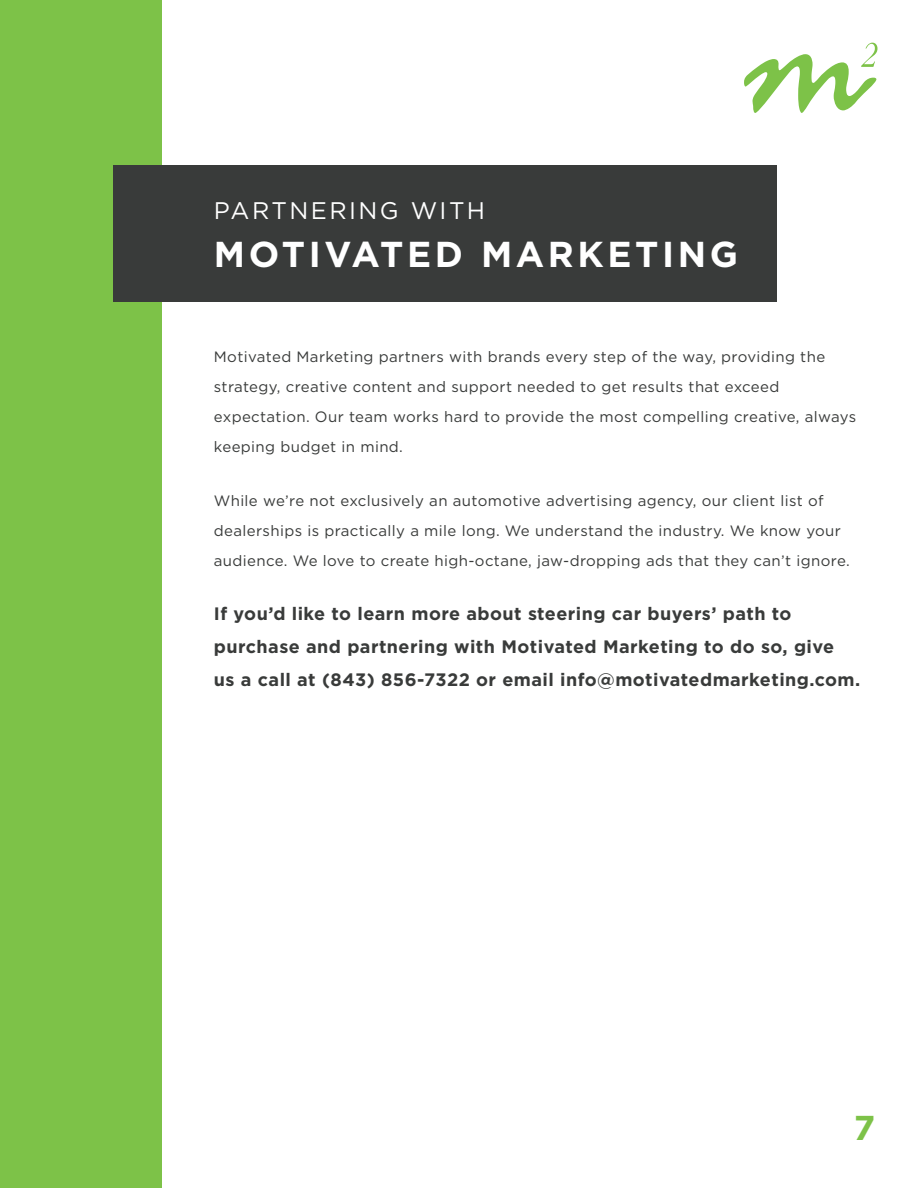
<style>
.page{position:relative;width:918px;height:1188px;background:#fff}
.page>*{position:absolute;margin:0;border:0;box-sizing:border-box;transform-origin:0 0}
.t1{font:700 36px "Gotham";letter-spacing:.1em;color:#fff}
.t2{font:700 34.5px "Gotham";color:#7dc248}
.t3{font:24px "Gotham";letter-spacing:.1em;color:#fff}
.t4{font:700 18px/33px "Gotham";letter-spacing:.025em;color:#393b3a}
.t5{font:15px/30px "Gotham";letter-spacing:.025em;color:#393b3a}
</style>
<div class="page">
<div style="left:0;top:0;width:162px;height:1188px;background:#7dc248"></div>
<svg style="left:744px;top:43px;width:134px;height:70px"></svg>
<div style="left:113px;top:166px;width:663px;height:136px;background:#393b3a"></div>
<h3 class="t3" style="left:214px;top:195px;width:273px">PARTNERING WITH</h3>
<h1 class="t1" style="left:214px;top:231px;width:526px">MOTIVATED MARKETING</h1>
<p class="t5" style="left:214px;top:341px;width:644px">Motivated Marketing partners with brands every step of the way, providing the strategy, creative content and support needed to get results that exceed expectation. Our team works hard to provide the most compelling creative, always keeping budget in mind.</p>
<p class="t5" style="left:214px;top:485px;width:637px">While we’re not exclusively an automotive advertising agency, our client list of dealerships is practically a mile long. We understand the industry. We know your audience. We love to create high-octane, jaw-dropping ads that they can’t ignore.</p>
<p class="t4" style="left:214px;top:597px;width:648px">If you’d like to learn more about steering car buyers’ path to purchase and partnering with Motivated Marketing to do so, give<br>us a call at (843) 856-7322 or email info@motivatedmarketing.com.</p>
<h2 class="t2" style="left:854px;top:1104px;width:23px">7</h2>
</div>
